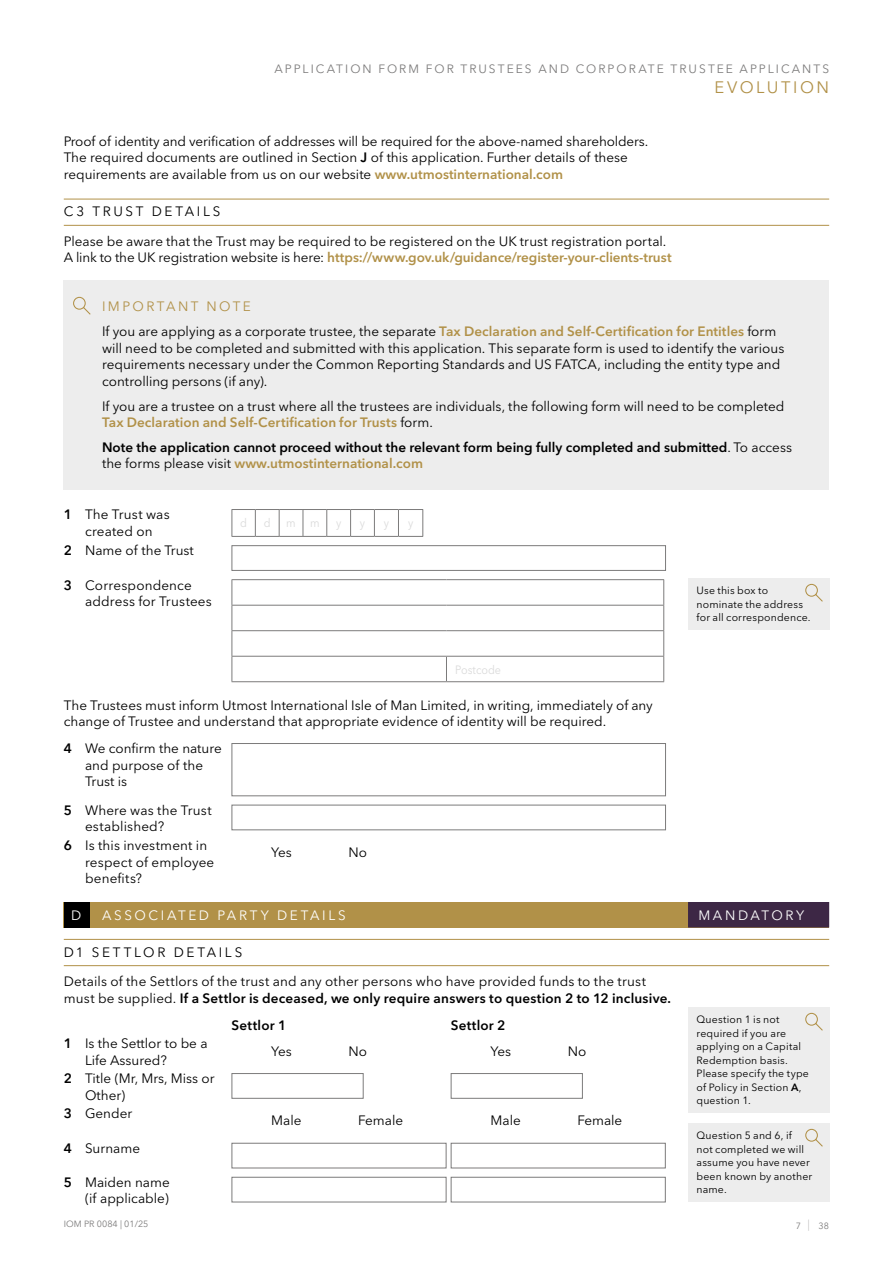
<style>
.page{position:relative;width:893px;height:1263px;background:#fff}
.page>*{position:absolute;margin:0;border:0;box-sizing:border-box;transform-origin:0 0}
.t1{font:16.5px "Avenir Next LT Pro";letter-spacing:.155em;color:#b19148}
.t2{font:13.5px/16.5px "Avenir Next LT Pro";color:#000}
.t3{font:600 13.5px/16.2px "Avenir Next LT Pro";color:#000}
.t4{font:600 13.5px "Avenir Next LT Pro";letter-spacing:-.005em;color:#b19148}
.t5{font:13.5px "Avenir Next LT Pro";letter-spacing:.195em;color:#fff}
.t6{font:12px "Avenir Next LT Pro";letter-spacing:.17em;color:#7c7b7b}
.t7{font:12px "Avenir Next LT Pro";color:#dadada;scale:.9 1}
.t8{font:10.5px/13.5px "Avenir Next LT Pro";letter-spacing:.015em;color:#000}
.t9{font:9px "Avenir Next LT Pro";color:#7c7b7b}
.s1{font-weight:600}
.s2{font-weight:600;color:#b19148}
.s3{font-weight:400;color:#000}
.s4{color:#b19148}
.s5{font-weight:400}
.s6{font-weight:200;font-size:11.25px}
</style>
<div class="page">
<hr style="left:64px;top:199px;width:765px;height:1px;background:#b19148">
<hr style="left:64px;top:225px;width:765px;height:1px;background:#b19148">
<hr style="left:64px;top:939px;width:765px;height:1px;background:#b19148">
<hr style="left:64px;top:965px;width:765px;height:1px;background:#b19148">
<div style="left:64px;top:280px;width:765px;height:209px;background:#ededed"></div>
<svg style="left:73px;top:296px;width:18px;height:19px"></svg>
<svg style="left:232px;top:509px;width:191px;height:28px"></svg>
<div style="left:232px;top:545px;width:434px;height:26px;border:1px solid #7c7b7b"></div>
<hr style="left:232px;top:579px;width:214px;height:1px;background:#7c7b7b">
<hr style="left:446px;top:579px;width:218px;height:1px;background:#7c7b7b">
<hr style="left:232px;top:605px;width:214px;height:1px;background:#7c7b7b">
<hr style="left:446px;top:605px;width:218px;height:1px;background:#7c7b7b">
<hr style="left:232px;top:630px;width:214px;height:1px;background:#7c7b7b">
<hr style="left:446px;top:630px;width:218px;height:1px;background:#7c7b7b">
<hr style="left:232px;top:656px;width:214px;height:1px;background:#7c7b7b">
<svg style="left:232px;top:580px;width:1px;height:101px"></svg>
<hr style="left:446px;top:656px;width:218px;height:1px;background:#7c7b7b">
<svg style="left:446px;top:657px;width:1px;height:24px"></svg>
<svg style="left:663px;top:580px;width:1px;height:101px"></svg>
<hr style="left:232px;top:681px;width:214px;height:1px;background:#7c7b7b">
<hr style="left:446px;top:681px;width:218px;height:1px;background:#7c7b7b">
<div style="left:232px;top:743px;width:434px;height:53px;border:1px solid #7c7b7b"></div>
<div style="left:232px;top:805px;width:434px;height:25px;border:1px solid #7c7b7b"></div>
<div style="left:64px;top:902px;width:765px;height:25px;background:#b19148"></div>
<div style="left:64px;top:902px;width:25px;height:25px;background:#000"></div>
<div style="left:688px;top:902px;width:141px;height:25px;background:#3d2745"></div>
<div style="left:232px;top:1073px;width:132px;height:26px;border:1px solid #7c7b7b"></div>
<div style="left:451px;top:1073px;width:132px;height:26px;border:1px solid #7c7b7b"></div>
<div style="left:232px;top:1143px;width:214px;height:25px;border:1px solid #7c7b7b"></div>
<div style="left:451px;top:1143px;width:215px;height:25px;border:1px solid #7c7b7b"></div>
<div style="left:232px;top:1177px;width:214px;height:25px;border:1px solid #7c7b7b"></div>
<div style="left:451px;top:1177px;width:215px;height:25px;border:1px solid #7c7b7b"></div>
<div style="left:688px;top:578px;width:141px;height:52px;background:#ededed"></div>
<svg style="left:805px;top:583px;width:18px;height:19px"></svg>
<div style="left:688px;top:1006px;width:141px;height:106px;background:#ededed"></div>
<svg style="left:805px;top:1012px;width:18px;height:19px"></svg>
<div style="left:688px;top:1122px;width:141px;height:79px;background:#ededed"></div>
<svg style="left:805px;top:1128px;width:18px;height:19px"></svg>
<p class="t6" style="left:274px;top:62px;width:556px">APPLICATION FORM FOR TRUSTEES AND CORPORATE TRUSTEE APPLICANTS</p>
<p class="t1" style="left:714px;top:77px;width:116px">EVOLUTION</p>
<p class="t2" style="left:64px;top:133px;width:586px">Proof of identity and verification of addresses will be required for the above-named shareholders.<br>The required documents are outlined in Section <span class="s1">J</span> of this application. Further details of these requirements are available from us on our website <span class="s2">www.utmostinternational.com</span></p>
<p class="t2" style="left:64px;top:197px;width:604px;line-height:29.2px">C3 TRUST DETAILS<br>Please be aware that the Trust may be required to be registered on the UK trust registration portal.</p>
<p class="t4" style="left:64px;top:249px;width:609px"><span class="s3">A link to the UK registration website is here:</span> https://www.gov.uk/guidance/register-your-clients-trust</p>
<p class="t2" style="left:102px;top:294px;width:676px;line-height:25px"><span class="s4">IMPORTANT NOTE<br></span>If you are applying as a corporate trustee, the separate <span class="s2">Tax Declaration and Self-Certification for Entitles</span> form</p>
<p class="t2" style="left:102px;top:340px;width:684px">will need to be completed and submitted with this application. This separate form is used to identify the various requirements necessary under the Common Reporting Standards and US FATCA, including the entity type and controlling persons (if any).</p>
<p class="t2" style="left:102px;top:398px;width:684px">If you are a trustee on a trust where all the trustees are individuals, the following form will need to be completed<br><span class="s2">Tax Declaration and Self-Certification for Trusts</span> form.</p>
<p class="t3" style="left:102px;top:439px;width:691px">Note the application cannot proceed without the relevant form being fully completed and submitted<span class="s5">. To access the forms please visit</span> <span class="s4">www.utmostinternational.com</span></p>
<p class="t2" style="left:64px;top:506px;width:107px;text-align:center"><span class="s1">1</span> The Trust was created on</p>
<p class="t7" style="left:240px;top:516px;width:9px">d</p>
<p class="t7" style="left:264px;top:516px;width:9px">d</p>
<p class="t7" style="left:286px;top:516px;width:39px">m m</p>
<p class="t7" style="left:336px;top:516px;width:7px">y</p>
<p class="t7" style="left:360px;top:516px;width:7px">y</p>
<p class="t7" style="left:384px;top:516px;width:7px">y</p>
<p class="t7" style="left:408px;top:516px;width:7px">y</p>
<p class="t2" style="left:64px;top:542px;width:132px"><span class="s1">2</span> Name of the Trust</p>
<p class="t2" style="left:85px;top:576px;width:128px;text-indent:-21px"><span class="s1">3</span> Correspondence address for Trustees</p>
<p class="t8" style="left:696px;top:584px;width:116px">Use this box to nominate the address for all correspondence.</p>
<p class="t7" style="left:455px;top:662px;width:53px">Postcode</p>
<p class="t2" style="left:64px;top:697px;width:591px">The Trustees must inform Utmost International Isle of Man Limited, in writing, immediately of any change of Trustee and understand that appropriate evidence of identity will be required.</p>
<p class="t2" style="left:85px;top:740px;width:138px;text-indent:-21px"><span class="s1">4</span> We confirm the nature and purpose of the<br>Trust is</p>
<p class="t2" style="left:85px;top:802px;width:128px;text-indent:-21px"><span class="s1">5</span> Where was the Trust established?</p>
<p class="t2" style="left:85px;top:837px;width:131px;text-indent:-21px"><span class="s1">6</span> Is this investment in respect of employee benefits?</p>
<p class="t2" style="left:271px;top:844px;width:22px">Yes</p>
<p class="t2" style="left:349px;top:844px;width:20px">No</p>
<p class="t5" style="left:71px;top:907px;width:12px">D</p>
<p class="t5" style="left:102px;top:907px;width:245px">ASSOCIATED PARTY DETAILS</p>
<p class="t5" style="left:698px;top:907px;width:107px">MANDATORY</p>
<p class="t2" style="left:64px;top:937px;width:584px;line-height:29.2px">D1 SETTLOR DETAILS<br>Details of the Settlors of the trust and any other persons who have provided funds to the trust</p>
<p class="t3" style="left:232px;top:984px;width:441px;line-height:27.2px;text-indent:-168px"><span class="s5">must be supplied.</span> If a Settlor is deceased, we only require answers to question 2 to 12 inclusive.<br>Settlor 1</p>
<p class="t8" style="left:696px;top:1012px;width:114px">Question 1 is not required if you are applying on a Capital<br>Redemption basis.<br>Please specify the type of Policy in Section <span class="s1">A</span>, question 1.</p>
<p class="t8" style="left:696px;top:1128px;width:117px">Question 5 and 6, if<br>not completed we will assume you have never been known by another name.</p>
<p class="t3" style="left:451px;top:1017px;width:56px">Settlor 2</p>
<p class="t2" style="left:85px;top:1035px;width:124px;text-indent:-21px"><span class="s1">1</span> Is the Settlor to be a<br>Life Assured?</p>
<p class="t2" style="left:271px;top:1042px;width:22px">Yes</p>
<p class="t2" style="left:349px;top:1042px;width:20px">No</p>
<p class="t2" style="left:490px;top:1042px;width:22px">Yes</p>
<p class="t2" style="left:568px;top:1042px;width:20px">No</p>
<p class="t2" style="left:85px;top:1070px;width:131px;text-indent:-21px"><span class="s1">2</span> Title (Mr, Mrs, Miss or<br>Other)</p>
<p class="t2" style="left:64px;top:1105px;width:70px"><span class="s1">3</span> Gender</p>
<p class="t2" style="left:271px;top:1112px;width:32px">Male</p>
<p class="t2" style="left:358px;top:1112px;width:46px">Female</p>
<p class="t2" style="left:490px;top:1112px;width:32px">Male</p>
<p class="t2" style="left:577px;top:1112px;width:46px">Female</p>
<p class="t2" style="left:64px;top:1140px;width:78px"><span class="s1">4</span> Surname</p>
<p class="t2" style="left:64px;top:1174px;width:108px;text-align:right"><span class="s1">5</span> Maiden name (if applicable)</p>
<p class="t9" style="left:64px;top:1219px;width:86px">IOM PR 0084 | 01/25</p>
<p class="t9" style="left:796px;top:1220px;width:35px">7 <span class="s6">|</span> 38</p>
</div>
